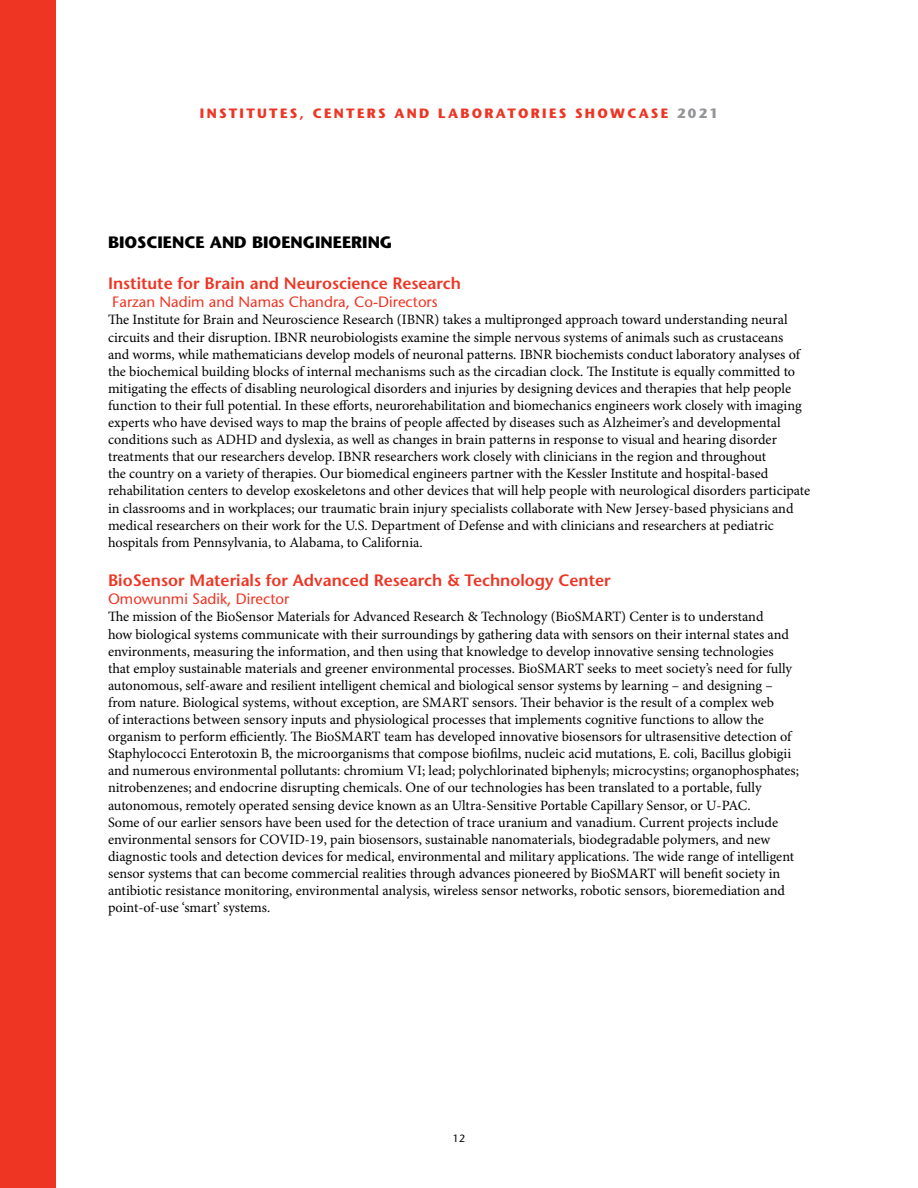
<style>
.page{position:relative;width:918px;height:1188px;background:#fff}
.page>*{position:absolute;margin:0;border:0;box-sizing:border-box;transform-origin:0 0}
.t1{font:600 16.5px "Stone Sans Std";color:#ee3524}
.t2{font:700 16.5px "Stone Sans Std";color:#000}
.t3{font:500 15px "Stone Sans Std";color:#ee3524}
.t4{font:14.25px/17.1px "Minion Pro";color:#000}
.t5{font:700 13.5px "Stone Sans Std";letter-spacing:.17em;color:#ee3524}
.t6{font:500 10.5px "Stone Sans Std";color:#000}
.s1{color:#939598}
</style>
<div class="page">
<div style="left:0;top:0;width:56px;height:1188px;background:#ee3524"></div>
<p class="t5" style="left:200px;top:105px;width:520px">INSTITUTES, CENTERS AND LABORATORIES SHOWCASE <span class="s1">2021</span></p>
<p class="t2" style="left:108px;top:232px;width:286px">BIOSCIENCE AND BIOENGINEERING</p>
<p class="t1" style="left:108px;top:274px;width:354px">Institute for Brain and Neuroscience Research</p>
<p class="t3" style="left:112px;top:293px;width:327px">Farzan Nadim and Namas Chandra, Co-Directors</p>
<p class="t4" style="left:108px;top:312px;width:704px">The Institute for Brain and Neuroscience Research (IBNR) takes a multipronged approach toward understanding neural circuits and their disruption. IBNR neurobiologists examine the simple nervous systems of animals such as crustaceans<br>and worms, while mathematicians develop models of neuronal patterns. IBNR biochemists conduct laboratory analyses of the biochemical building blocks of internal mechanisms such as the circadian clock. The Institute is equally committed to mitigating the effects of disabling neurological disorders and injuries by designing devices and therapies that help people function to their full potential. In these efforts, neurorehabilitation and biomechanics engineers work closely with imaging experts who have devised ways to map the brains of people affected by diseases such as Alzheimer’s and developmental conditions such as ADHD and dyslexia, as well as changes in brain patterns in response to visual and hearing disorder treatments that our researchers develop. IBNR researchers work closely with clinicians in the region and throughout<br>the country on a variety of therapies. Our biomedical engineers partner with the Kessler Institute and hospital-based rehabilitation centers to develop exoskeletons and other devices that will help people with neurological disorders participate in classrooms and in workplaces; our traumatic brain injury specialists collaborate with New Jersey-based physicians and medical researchers on their work for the U.S. Department of Defense and with clinicians and researchers at pediatric hospitals from Pennsylvania, to Alabama, to California.</p>
<p class="t1" style="left:108px;top:571px;width:504px">BioSensor Materials for Advanced Research &amp; Technology Center</p>
<p class="t3" style="left:108px;top:590px;width:183px">Omowunmi Sadik, Director</p>
<p class="t4" style="left:108px;top:609px;width:693px">The mission of the BioSensor Materials for Advanced Research &amp; Technology (BioSMART) Center is to understand<br>how biological systems communicate with their surroundings by gathering data with sensors on their internal states and environments, measuring the information, and then using that knowledge to develop innovative sensing technologies that employ sustainable materials and greener environmental processes. BioSMART seeks to meet society’s need for fully autonomous, self-aware and resilient intelligent chemical and biological sensor systems by learning – and designing – from nature. Biological systems, without exception, are SMART sensors. Their behavior is the result of a complex web<br>of interactions between sensory inputs and physiological processes that implements cognitive functions to allow the organism to perform efficiently. The BioSMART team has developed innovative biosensors for ultrasensitive detection of Staphylococci Enterotoxin B, the microorganisms that compose biofilms, nucleic acid mutations, E. coli, Bacillus globigii and numerous environmental pollutants: chromium VI; lead; polychlorinated biphenyls; microcystins; organophosphates; nitrobenzenes; and endocrine disrupting chemicals. One of our technologies has been translated to a portable, fully autonomous, remotely operated sensing device known as an Ultra-Sensitive Portable Capillary Sensor, or U-PAC.<br>Some of our earlier sensors have been used for the detection of trace uranium and vanadium. Current projects include environmental sensors for COVID-19, pain biosensors, sustainable nanomaterials, biodegradable polymers, and new diagnostic tools and detection devices for medical, environmental and military applications. The wide range of intelligent sensor systems that can become commercial realities through advances pioneered by BioSMART will benefit society in antibiotic resistance monitoring, environmental analysis, wireless sensor networks, robotic sensors, bioremediation and point-of-use ‘smart’ systems.</p>
<p class="t6" style="left:453px;top:1132px;width:14px">12</p>
</div>
